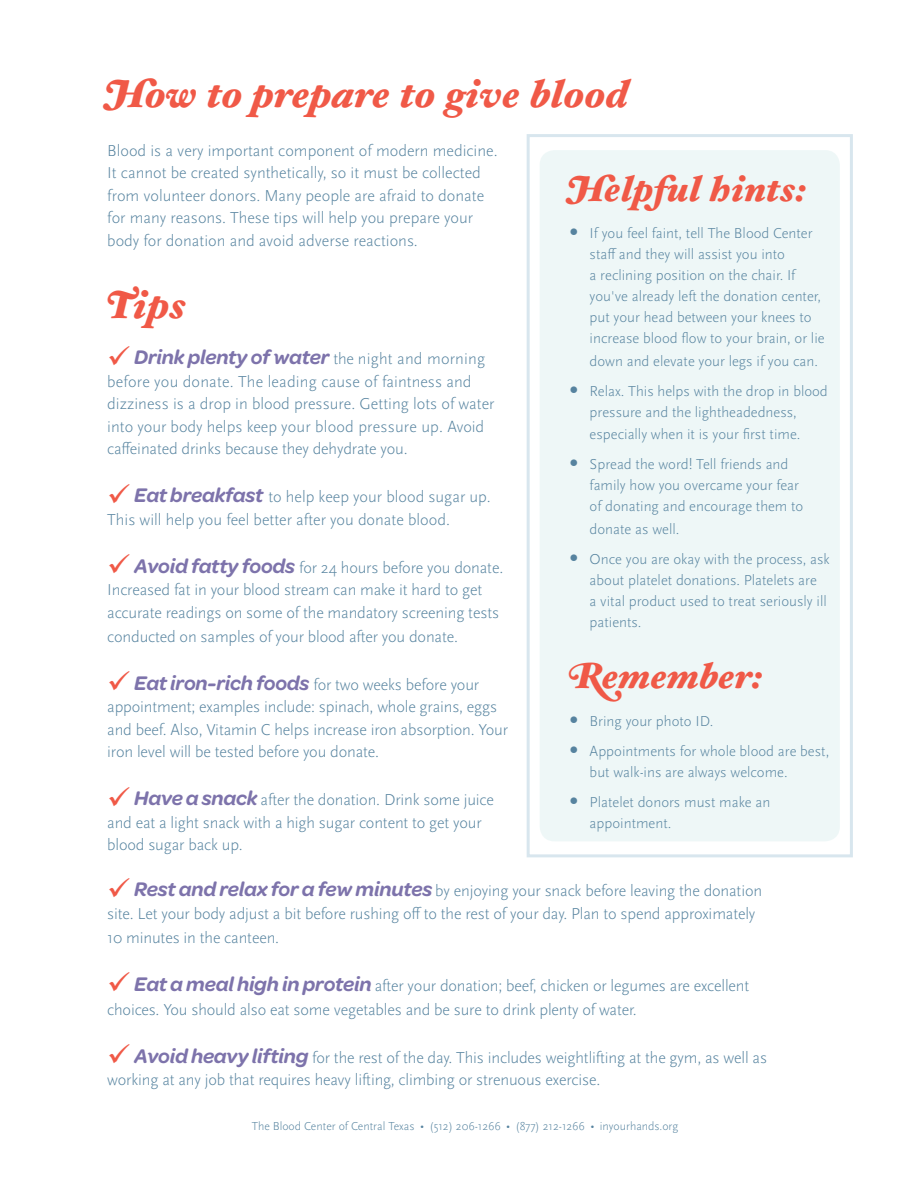
<style>
.page{position:relative;width:918px;height:1188px;background:#fff}
.page>*{position:absolute;margin:0;border:0;box-sizing:border-box;transform-origin:0 0}
.t1{font:39px "Hoefler Txt Black Swash Ita";color:#f05947}
.t2{font:36px "Hoefler Txt Black Swash Ita";color:#f05947}
.t3{font:italic 600 21px "Omnes";letter-spacing:-.01em;color:#7d73ab}
.t4{font:300 16.5px/22.5px "Scala Sans OT";letter-spacing:-.01em;color:#56839f}
.t5{font:300 15px/21px "Scala Sans OT";color:#56839f}
.t6{font:300 12px "Scala Sans OT";color:#56839f}
.s1{font-family:"Scala Sans OT";font-weight:300;font-style:normal;font-size:16.5px;color:#56839f}
.s2{font-family:"Omnes";font-weight:600;font-style:italic;font-size:21px;color:#7d73ab}
.s3{font-family:"Omnes";font-weight:600;font-style:italic;font-size:25.5px}
</style>
<div class="page">
<div style="left:527px;top:134px;width:326px;height:723px;border:3px solid #d8e6ee"></div>
<div style="left:540px;top:150px;width:300px;height:691px;background:#e9f5f5;border-radius:15px"></div>
<p class="t1" style="left:107px;top:70px;width:524px">How to prepare to give blood</p>
<p class="t4" style="left:107px;top:140px;width:392px">Blood is a very important component of modern medicine.<br>It cannot be created synthetically, so it must be collected from volunteer donors. Many people are afraid to donate</p>
<p class="t4" style="left:107px;top:207px;width:367px">for many reasons. These tips will help you prepare your</p>
<p class="t4" style="left:107px;top:230px;width:312px">body for donation and avoid adverse reactions.</p>
<p class="t1" style="left:107px;top:280px;width:82px">Tips</p>
<p class="t3" style="left:134px;top:343px;width:352px">Drink plenty of water <span class="s1">the night and morning</span></p>
<p class="t4" style="left:107px;top:371px;width:389px">before you donate. The leading cause of faintness and dizziness is a drop in blood pressure. Getting lots of water into your body helps keep your blood pressure up. Avoid caffeinated drinks because they dehydrate you.</p>
<p class="t4" style="left:107px;top:486px;width:385px;text-indent:27px"><span class="s2">Eat breakfast</span> to help keep your blood sugar up.<br>This will help you feel better after you donate blood.</p>
<p class="t4" style="left:107px;top:557px;width:398px;text-indent:27px"><span class="s2">Avoid fatty foods</span> for 24 hours before you donate.<br>Increased fat in your blood stream can make it hard to get accurate readings on some of the mandatory screening tests</p>
<p class="t4" style="left:107px;top:626px;width:352px">conducted on samples of your blood after you donate.</p>
<p class="t4" style="left:107px;top:674px;width:402px;text-indent:27px"><span class="s2">Eat iron-rich foods</span> for two weeks before your appointment; examples include: spinach, whole grains, eggs and beef. Also, Vitamin C helps increase iron absorption. Your iron level will be tested before you donate.</p>
<p class="t4" style="left:107px;top:789px;width:388px;text-indent:27px"><span class="s2">Have a snack</span> after the donation. Drink some juice and eat a light snack with a high sugar content to get your blood sugar back up.</p>
<p class="t2" style="left:569px;top:167px;width:240px">Helpful hints:</p>
<p class="t5" style="left:590px;top:223px;width:237px;text-indent:-20px"><span class="s3">•</span> If you feel faint, tell The Blood Center staff and they will assist you into<br>a reclining position on the chair. If you've already left the donation center, put your head between your knees to increase blood flow to your brain, or lie</p>
<p class="t5" style="left:590px;top:351px;width:230px">down and elevate your legs if you can.</p>
<p class="t5" style="left:590px;top:381px;width:240px;text-indent:-20px"><span class="s3">•</span> Relax. This helps with the drop in blood pressure and the lightheadedness,</p>
<p class="t5" style="left:590px;top:424px;width:212px">especially when it is your first time.</p>
<p class="t5" style="left:590px;top:454px;width:215px;text-indent:-20px"><span class="s3">•</span> Spread the word! Tell friends and family how you overcame your fear of donating and encourage them to</p>
<p class="t5" style="left:590px;top:519px;width:91px">donate as well.</p>
<p class="t5" style="left:590px;top:549px;width:242px;text-indent:-20px"><span class="s3">•</span> Once you are okay with the process, ask about platelet donations. Platelets are<br>a vital product used to treat seriously ill patients.</p>
<p class="t2" style="left:569px;top:654px;width:197px">Remember:</p>
<p class="t5" style="left:569px;top:710px;width:145px"><span class="s3">•</span> Bring your photo ID.</p>
<p class="t5" style="left:590px;top:740px;width:241px;text-indent:-20px"><span class="s3">•</span> Appointments for whole blood are best, but walk-ins are always welcome.</p>
<p class="t5" style="left:590px;top:791px;width:182px;text-indent:-20px"><span class="s3">•</span> Platelet donors must make an appointment.</p>
<p class="t4" style="left:107px;top:880px;width:656px;text-indent:27px"><span class="s2">Rest and relax for a few minutes</span> by enjoying your snack before leaving the donation site. Let your body adjust a bit before rushing off to the rest of your day. Plan to spend approximately</p>
<p class="t4" style="left:107px;top:926px;width:173px">10 minutes in the canteen.</p>
<p class="t4" style="left:107px;top:974px;width:644px;line-height:24px;text-indent:27px"><span class="s2">Eat a meal high in protein</span> after your donation; beef, chicken or legumes are excellent choices. You should also eat some vegetables and be sure to drink plenty of water.</p>
<p class="t4" style="left:107px;top:1046px;width:661px;text-indent:27px"><span class="s2">Avoid heavy lifting</span> for the rest of the day. This includes weightlifting at the gym, as well as working at any job that requires heavy lifting, climbing or strenuous exercise.</p>
<p class="t6" style="left:252px;top:1120px;width:164px">The Blood Center of Central Texas</p>
<p class="t6" style="left:421px;top:1120px;width:82px">● (512) 206-1266</p>
<p class="t6" style="left:507px;top:1120px;width:80px">● (877) 212-1266</p>
<p class="t6" style="left:591px;top:1120px;width:89px">● inyourhands.org</p>
</div>
